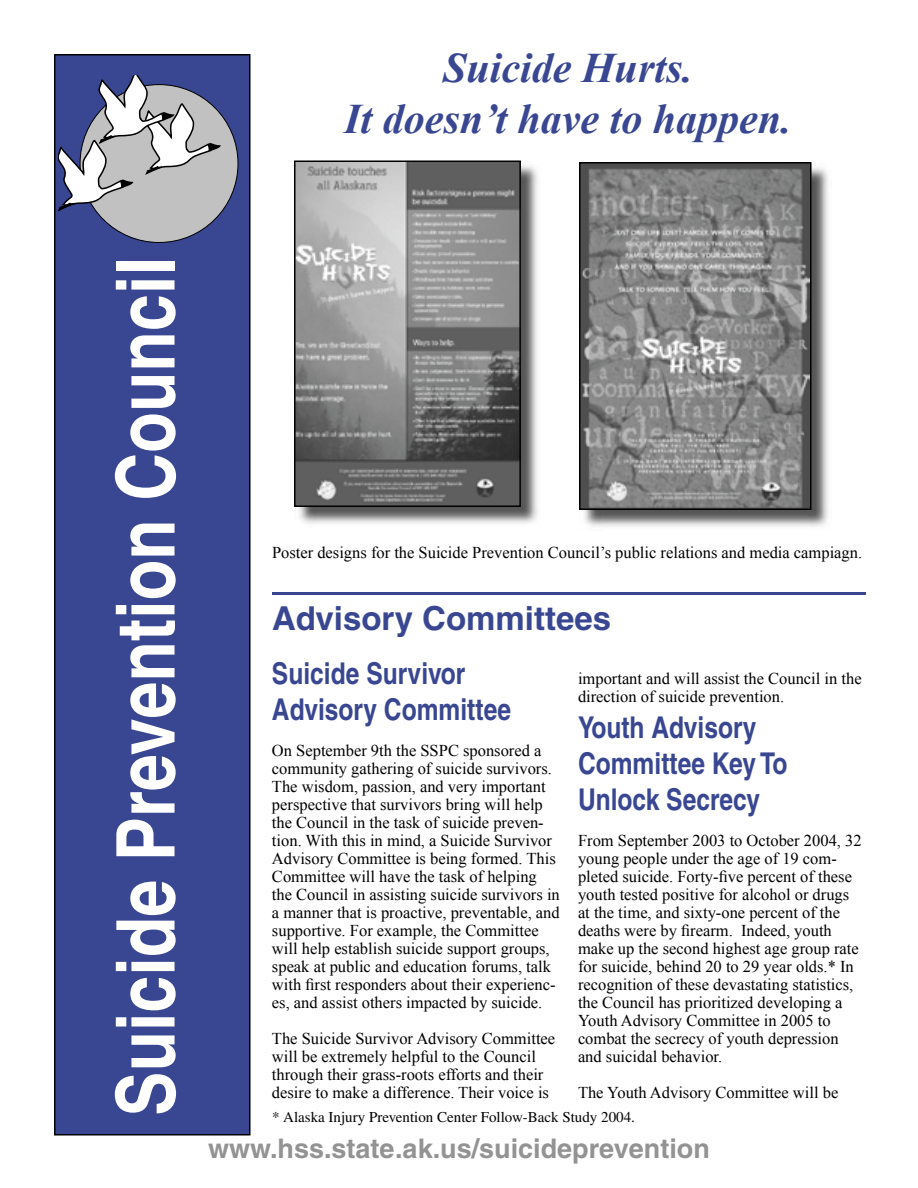
<style>
.page{position:relative;width:918px;height:1188px;background:#fff}
.page>*{position:absolute;margin:0;border:0;box-sizing:border-box;transform-origin:0 0}
.t1{font:700 condensed 81px "Helvetica";color:#fff}
.t2{font:italic 700 42px/50.4px "Times New Roman";color:#394792;text-align:center}
.t3{font:700 33px "Helvetica";color:#394792}
.t4{font:700 condensed 30px/36px "Helvetica";color:#394792}
.t5{font:700 27px "Helvetica";color:#939393}
.t6{font:16.5px/18px "Times New Roman";color:#000}
.t7{font:15px "Times";color:#000}
</style>
<div class="page">
<div style="left:54px;top:54px;width:196px;height:1082px;background:#394792"></div>
<div style="left:80px;top:85px;width:158px;height:157px;background:#c1c1c1;border-radius:50%"></div>
<svg style="left:58px;top:75px;width:164px;height:138px"></svg>
<img style="left:298px;top:165px;width:240px;height:359px">
<svg style="left:294px;top:160px;width:227px;height:347px;background:#878787"></svg>
<img style="left:584px;top:167px;width:244px;height:360px">
<svg style="left:579px;top:162px;width:233px;height:348px;background:#848484"></svg>
<hr style="left:272px;top:592px;width:594px;height:3px;background:#394792">
<h2 class="t2" style="left:344px;top:42px;width:449px">Suicide Hurts.<br>It doesn’t have to happen.</h2>
<h1 class="t1" style="left:97px;top:1116px;width:860px;rotate:-90deg">Suicide Prevention Council</h1>
<p class="t6" style="left:272px;top:543px;width:592px">Poster designs for the Suicide Prevention Council’s public relations and media campiagn.</p>
<h3 class="t3" style="left:272px;top:598px;width:341px">Advisory Committees</h3>
<h3 class="t4" style="left:272px;top:655px;width:241px">Suicide Survivor<br>Advisory Committee</h3>
<p class="t6" style="left:272px;top:741px;width:289px">On September 9th the SSPC sponsored a community gathering of suicide survivors.<br>The wisdom, passion, and very important perspective that survivors bring will help the Council in the task of suicide preven&shy;tion. With this in mind, a Suicide Survivor Advisory Committee is being formed. This Committee will have the task of helping the Council in assisting suicide survivors in a manner that is proactive, preventable, and supportive. For example, the Committee will help establish suicide support groups, speak at public and education forums, talk with first responders about their experienc&shy;es, and assist others impacted by suicide.</p>
<p class="t6" style="left:272px;top:1029px;width:285px">The Suicide Survivor Advisory Committee will be extremely helpful to the Council through their grass-roots efforts and their desire to make a difference. Their voice is</p>
<p class="t6" style="left:578px;top:669px;width:285px">important and will assist the Council in the direction of suicide prevention.</p>
<h3 class="t4" style="left:578px;top:709px;width:211px">Youth Advisory<br>Committee Key To<br>Unlock Secrecy</h3>
<p class="t6" style="left:578px;top:831px;width:285px">From September 2003 to October 2004, 32 young people under the age of 19 com&shy;pleted suicide. Forty-five percent of these youth tested positive for alcohol or drugs at the time, and sixty-one percent of the deaths were by firearm. Indeed, youth make up the second highest age group rate for suicide, behind 20 to 29 year olds.* In recognition of these devastating statistics, the Council has prioritized developing a Youth Advisory Committee in 2005 to combat the secrecy of youth depression and suicidal behavior.</p>
<p class="t6" style="left:578px;top:1083px;width:262px">The Youth Advisory Committee will be</p>
<p class="t7" style="left:272px;top:1109px;width:364px">* Alaska Injury Prevention Center Follow-Back Study 2004.</p>
<h3 class="t5" style="left:208px;top:1132px;width:503px">www.hss.state.ak.us/suicideprevention</h3>
</div>
